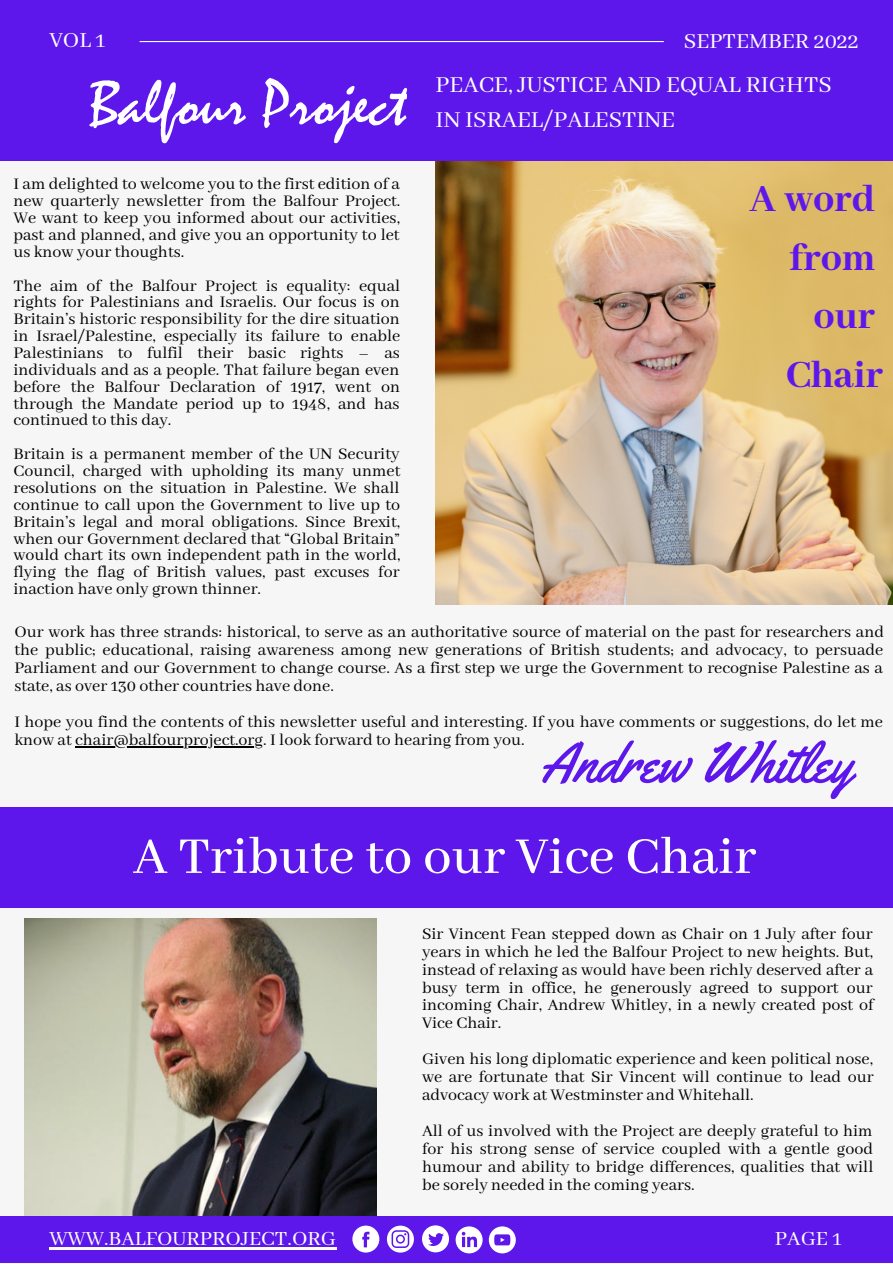
<style>
.page{position:relative;width:893px;height:1264px;background:#fff}
.page>*{position:absolute;margin:0;border:0;box-sizing:border-box;transform-origin:0 0}
.t1{font:64.5px "Mistral";color:#fff}
.t2{font:500 56.85px "Abhaya Libre";color:#fff}
.t3{font:56.85px "Yellowtail";color:#5e17eb}
.t4{font:800 42px "Abhaya Libre";color:#5e17eb}
.t5{font:25.5px "Abhaya Libre";color:#fff}
.t6{font:24px "Abhaya Libre";color:#fff}
.t7{font:22.5px "Abhaya Libre";color:#fff}
.t8{font:18px/16.8px "Abhaya Libre";color:#000;text-align:justify}
</style>
<div class="page">
<div style="left:0;top:0;width:892px;height:1262px;background:#f6f6f6"></div>
<img style="left:435px;top:160px;width:457px;height:444px">
<div style="left:0;top:0;width:892px;height:160px;background:#5e17eb"></div>
<hr style="left:140px;top:41px;width:523px;height:1px;background:#fff">
<div style="left:0;top:1215px;width:892px;height:47px;background:#5e17eb"></div>
<div style="left:1px;top:807px;width:891px;height:101px;background:#5e17eb"></div>
<svg style="left:352px;top:1225px;width:27px;height:27px"></svg>
<svg style="left:387px;top:1225px;width:27px;height:27px"></svg>
<svg style="left:422px;top:1225px;width:27px;height:27px"></svg>
<svg style="left:455px;top:1226px;width:27px;height:27px"></svg>
<svg style="left:489px;top:1226px;width:26px;height:27px"></svg>
<img style="left:25px;top:918px;width:351px;height:297px">
<hr style="left:75px;top:746px;width:188px;height:1px;background:#000">
<hr style="left:49px;top:1246px;width:287px;height:3px;background:#fff">
<p class="t6" style="left:49px;top:27px;width:57px">VOL 1</p>
<p class="t6" style="left:683px;top:28px;width:176px">SEPTEMBER 2022</p>
<p class="t1" style="left:89px;top:76px;width:318px">Balfour Project</p>
<p class="t8" style="left:13px;top:176px;width:388px">I am delighted to welcome you to the first edition of a new quarterly newsletter from the Balfour Project.<br>We want to keep you informed about our activities, past and planned, and give you an opportunity to let us know your thoughts.</p>
<p class="t8" style="left:13px;top:277px;width:388px">The aim of the Balfour Project is equality: equal rights for Palestinians and Israelis. Our focus is on Britain’s historic responsibility for the dire situation in Israel/Palestine, especially its failure to enable Palestinians to fulfil their basic rights – as individuals and as a people. That failure began even before the Balfour Declaration of 1917, went on through the Mandate period up to 1948, and has continued to this day.</p>
<p class="t8" style="left:13px;top:446px;width:388px">Britain is a permanent member of the UN Security Council, charged with upholding its many unmet resolutions on the situation in Palestine. We shall continue to call upon the Government to live up to Britain’s legal and moral obligations. Since Brexit, when our Government declared that “Global Britain” would chart its own independent path in the world, flying the flag of British values, past excuses for inaction have only grown thinner.</p>
<p class="t5" style="left:435px;top:71px;width:397px">PEACE, JUSTICE AND EQUAL RIGHTS</p>
<p class="t5" style="left:435px;top:106px;width:241px">IN ISRAEL/PALESTINE</p>
<p class="t4" style="left:749px;top:176px;width:127px">A word</p>
<p class="t4" style="left:789px;top:235px;width:87px">from</p>
<p class="t4" style="left:813px;top:293px;width:63px">our</p>
<p class="t4" style="left:786px;top:351px;width:99px">Chair</p>
<p class="t8" style="left:14px;top:623px;width:871px;line-height:18px">Our work has three strands: historical, to serve as an authoritative source of material on the past for researchers and the public; educational, raising awareness among new generations of British students; and advocacy, to persuade Parliament and our Government to change course. As a first step we urge the Government to recognise Palestine as a state, as over 130 other countries have done.</p>
<p class="t8" style="left:14px;top:713px;width:870px;line-height:18px">I hope you find the contents of this newsletter useful and interesting. If you have comments or suggestions, do let me know at chair@balfourproject.org. I look forward to hearing from you.</p>
<p class="t3" style="left:540px;top:726px;width:313px">Andrew Whitley</p>
<p class="t2" style="left:133px;top:825px;width:624px">A Tribute to our Vice Chair</p>
<p class="t7" style="left:49px;top:1225px;width:288px">WWW.BALFOURPROJECT.ORG</p>
<p class="t8" style="left:422px;top:925px;width:453px;line-height:18px">Sir Vincent Fean stepped down as Chair on 1 July after four years in which he led the Balfour Project to new heights. But, instead of relaxing as would have been richly deserved after a busy term in office, he generously agreed to support our incoming Chair, Andrew Whitley, in a newly created post of Vice Chair.</p>
<p class="t8" style="left:422px;top:1050px;width:453px;line-height:18px">Given his long diplomatic experience and keen political nose, we are fortunate that Sir Vincent will continue to lead our advocacy work at Westminster and Whitehall.</p>
<p class="t8" style="left:422px;top:1122px;width:453px;line-height:18px">All of us involved with the Project are deeply grateful to him for his strong sense of service coupled with a gentle good humour and ability to bridge differences, qualities that will be sorely needed in the coming years.</p>
<p class="t7" style="left:774px;top:1225px;width:68px">PAGE 1</p>
</div>
